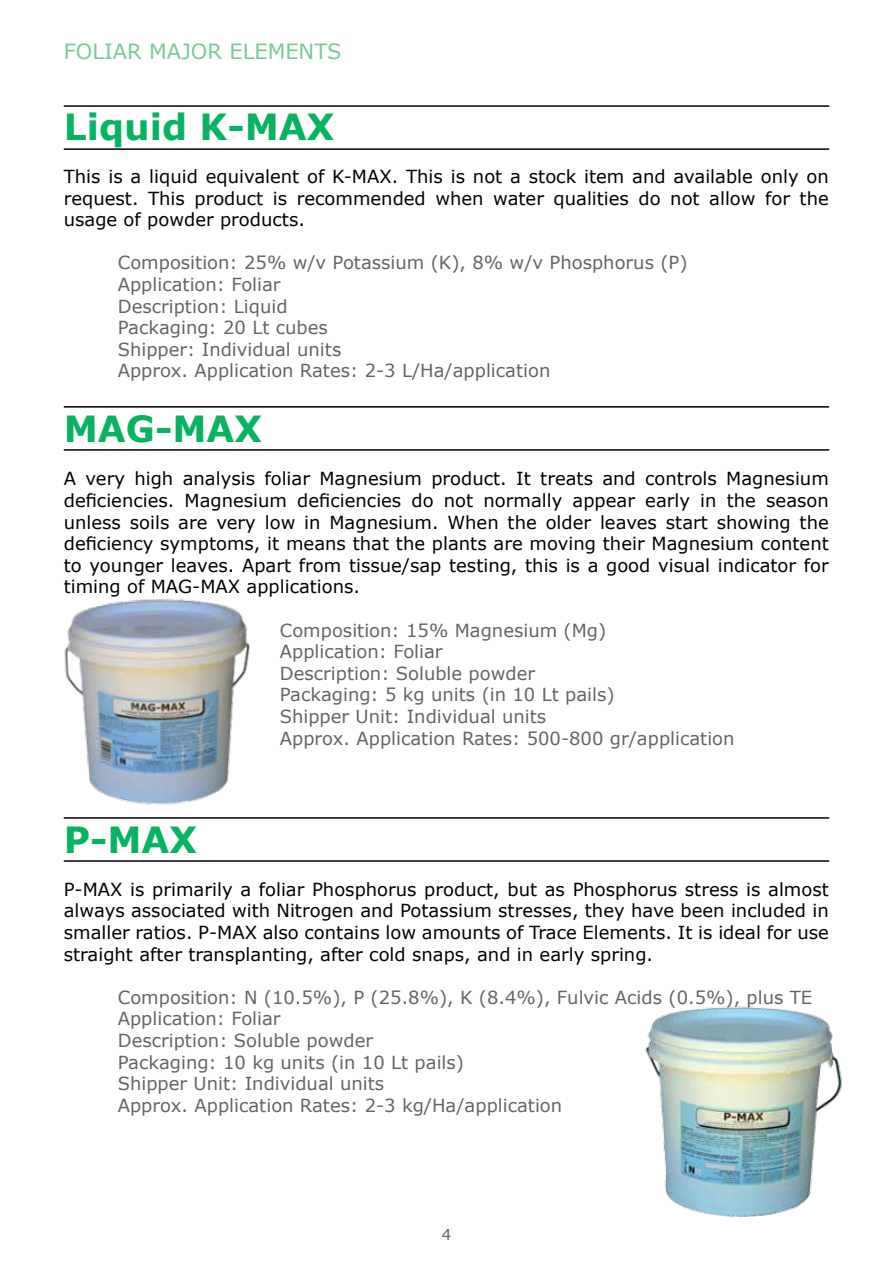
<style>
.page{position:relative;width:893px;height:1263px;background:#fff}
.page>*{position:absolute;margin:0;border:0;box-sizing:border-box;transform-origin:0 0}
.t1{font:700 36px "Verdana";color:#07b363}
.t2{font:21px "Verdana";color:#7dc899}
.t3{font:18px/21.6px "Verdana";color:#000;text-align:justify}
.t4{font:18px/21.6px "Verdana";color:#636466}
.t5{font:15px "Verdana";color:#636466}
</style>
<div class="page">
<img style="left:645px;top:1006px;width:197px;height:211px">
<img style="left:64px;top:598px;width:186px;height:207px">
<hr style="left:64px;top:148px;width:765px;height:2px;background:#000">
<hr style="left:64px;top:105px;width:765px;height:2px;background:#000">
<hr style="left:64px;top:449px;width:765px;height:2px;background:#000">
<hr style="left:64px;top:406px;width:765px;height:2px;background:#000">
<hr style="left:64px;top:860px;width:765px;height:2px;background:#000">
<hr style="left:64px;top:817px;width:765px;height:2px;background:#000">
<p class="t2" style="left:64px;top:37px;width:279px">FOLIAR MAJOR ELEMENTS</p>
<h1 class="t1" style="left:64px;top:101px;width:272px">Liquid K-MAX</h1>
<p class="t3" style="left:64px;top:165px;width:767px">This is a liquid equivalent of K-MAX. This is not a stock item and available only on request. This product is recommended when water qualities do not allow for the usage of powder products.</p>
<p class="t4" style="left:118px;top:252px;width:571px">Composition: 25% w/v Potassium (K), 8% w/v Phosphorus (P)<br>Application: Foliar<br>Description: Liquid<br>Packaging: 20 Lt cubes<br>Shipper: Individual units<br>Approx. Application Rates: 2-3 L/Ha/application</p>
<h1 class="t1" style="left:64px;top:404px;width:200px">MAG-MAX</h1>
<p class="t3" style="left:64px;top:468px;width:767px">A very high analysis foliar Magnesium product. It treats and controls Magnesium deficiencies. Magnesium deficiencies do not normally appear early in the season unless soils are very low in Magnesium. When the older leaves start showing the deficiency symptoms, it means that the plants are moving their Magnesium content to younger leaves. Apart from tissue/sap testing, this is a good visual indicator for timing of MAG-MAX applications.</p>
<p class="t4" style="left:280px;top:619px;width:456px">Composition: 15% Magnesium (Mg)<br>Application: Foliar<br>Description: Soluble powder<br>Packaging: 5 kg units (in 10 Lt pails)<br>Shipper Unit: Individual units<br>Approx. Application Rates: 500-800 gr/application</p>
<h1 class="t1" style="left:64px;top:814px;width:135px">P-MAX</h1>
<p class="t3" style="left:64px;top:878px;width:767px">P-MAX is primarily a foliar Phosphorus product, but as Phosphorus stress is almost always associated with Nitrogen and Potassium stresses, they have been included in smaller ratios. P-MAX also contains low amounts of Trace Elements. It is ideal for use straight after transplanting, after cold snaps, and in early spring.</p>
<p class="t4" style="left:118px;top:986px;width:696px">Composition: N (10.5%), P (25.8%), K (8.4%), Fulvic Acids (0.5%), plus TE Application: Foliar<br>Description: Soluble powder<br>Packaging: 10 kg units (in 10 Lt pails)<br>Shipper Unit: Individual units<br>Approx. Application Rates: 2-3 kg/Ha/application</p>
<p class="t5" style="left:442px;top:1225px;width:11px">4</p>
</div>
